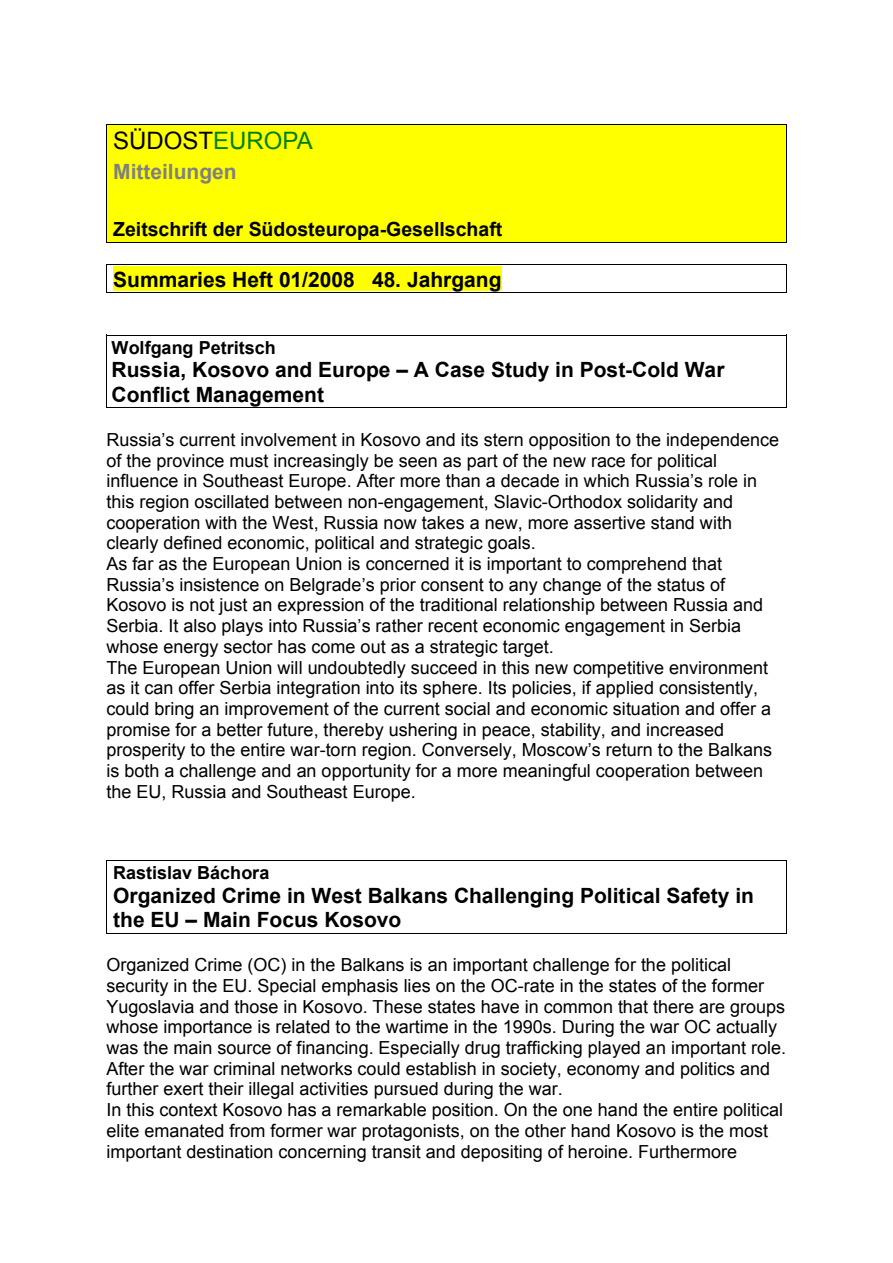
<style>
.page{position:relative;width:893px;height:1263px;background:#fff}
.page>*{position:absolute;margin:0;border:0;box-sizing:border-box;transform-origin:0 0}
.t1{font:24px "Arial";letter-spacing:.005em;color:#000}
.t2{font:700 21px/24.2px "Arial";color:#000}
.t3{font:700 21px "Arial";color:#808080}
.t4{font:700 19.5px "Arial";color:#000}
.t5{font:18px/20.7px "Arial";color:#000}
.t6{font:700 18px "Arial";color:#000}
.s1{color:#008000}
</style>
<div class="page">
<div style="left:106px;top:124px;width:681px;height:30px;background:#ff0"></div>
<div style="left:106px;top:154px;width:681px;height:29px;background:#ff0"></div>
<div style="left:106px;top:183px;width:681px;height:17px;background:#ff0"></div>
<div style="left:106px;top:200px;width:681px;height:43px;background:#ff0"></div>
<div style="left:113px;top:267px;width:242px;height:24px;background:#ff0"></div>
<div style="left:355px;top:267px;width:17px;height:24px;background:#ff0"></div>
<div style="left:372px;top:267px;width:129px;height:24px;background:#ff0"></div>
<hr style="left:106px;top:124px;width:1px;height:119px;background:#000">
<hr style="left:786px;top:124px;width:1px;height:119px;background:#000">
<hr style="left:106px;top:124px;width:681px;height:1px;background:#000">
<hr style="left:106px;top:242px;width:681px;height:1px;background:#000">
<svg style="left:106px;top:266px;width:1px;height:26px"></svg>
<svg style="left:786px;top:266px;width:1px;height:26px"></svg>
<hr style="left:106px;top:265px;width:681px;height:1px;background:#000">
<hr style="left:106px;top:292px;width:681px;height:1px;background:#000">
<hr style="left:106px;top:335px;width:1px;height:73px;background:#000">
<hr style="left:786px;top:335px;width:1px;height:73px;background:#000">
<hr style="left:106px;top:335px;width:681px;height:1px;background:#000">
<hr style="left:106px;top:407px;width:681px;height:1px;background:#000">
<hr style="left:106px;top:860px;width:1px;height:74px;background:#000">
<hr style="left:786px;top:860px;width:1px;height:74px;background:#000">
<hr style="left:106px;top:860px;width:681px;height:1px;background:#000">
<hr style="left:106px;top:933px;width:681px;height:1px;background:#000">
<h1 class="t1" style="left:113px;top:127px;width:201px">SÜDOST<span class="s1">EUROPA</span></h1>
<p class="t3" style="left:113px;top:159px;width:125px">Mitteilungen</p>
<p class="t4" style="left:113px;top:219px;width:390px">Zeitschrift der Südosteuropa-Gesellschaft</p>
<p class="t2" style="left:113px;top:267px;width:390px">Summaries Heft 01/2008 48. Jahrgang</p>
<p class="t6" style="left:112px;top:338px;width:165px">Wolfgang Petritsch</p>
<p class="t2" style="left:112px;top:358px;width:614px">Russia, Kosovo and Europe – A Case Study in Post-Cold War<br>Conflict Management</p>
<p class="t5" style="left:106px;top:429px;width:674px">Russia’s current involvement in Kosovo and its stern opposition to the independence of the province must increasingly be seen as part of the new race for political influence in Southeast Europe. After more than a decade in which Russia’s role in this region oscillated between non-engagement, Slavic-Orthodox solidarity and cooperation with the West, Russia now takes a new, more assertive stand with clearly defined economic, political and strategic goals.<br>As far as the European Union is concerned it is important to comprehend that Russia’s insistence on Belgrade’s prior consent to any change of the status of Kosovo is not just an expression of the traditional relationship between Russia and Serbia. It also plays into Russia’s rather recent economic engagement in Serbia whose energy sector has come out as a strategic target.<br>The European Union will undoubtedly succeed in this new competitive environment as it can offer Serbia integration into its sphere. Its policies, if applied consistently, could bring an improvement of the current social and economic situation and offer a promise for a better future, thereby ushering in peace, stability, and increased prosperity to the entire war-torn region. Conversely, Moscow’s return to the Balkans is both a challenge and an opportunity for a more meaningful cooperation between the EU, Russia and Southeast Europe.</p>
<p class="t6" style="left:113px;top:863px;width:158px">Rastislav Báchora</p>
<p class="t2" style="left:113px;top:883px;width:642px">Organized Crime in West Balkans Challenging Political Safety in the EU – Main Focus Kosovo</p>
<p class="t5" style="left:106px;top:955px;width:681px">Organized Crime (OC) in the Balkans is an important challenge for the political security in the EU. Special emphasis lies on the OC-rate in the states of the former Yugoslavia and those in Kosovo. These states have in common that there are groups whose importance is related to the wartime in the 1990s. During the war OC actually was the main source of financing. Especially drug trafficking played an important role.<br>After the war criminal networks could establish in society, economy and politics and further exert their illegal activities pursued during the war.<br>In this context Kosovo has a remarkable position. On the one hand the entire political elite emanated from former war protagonists, on the other hand Kosovo is the most important destination concerning transit and depositing of heroine. Furthermore</p>
</div>
